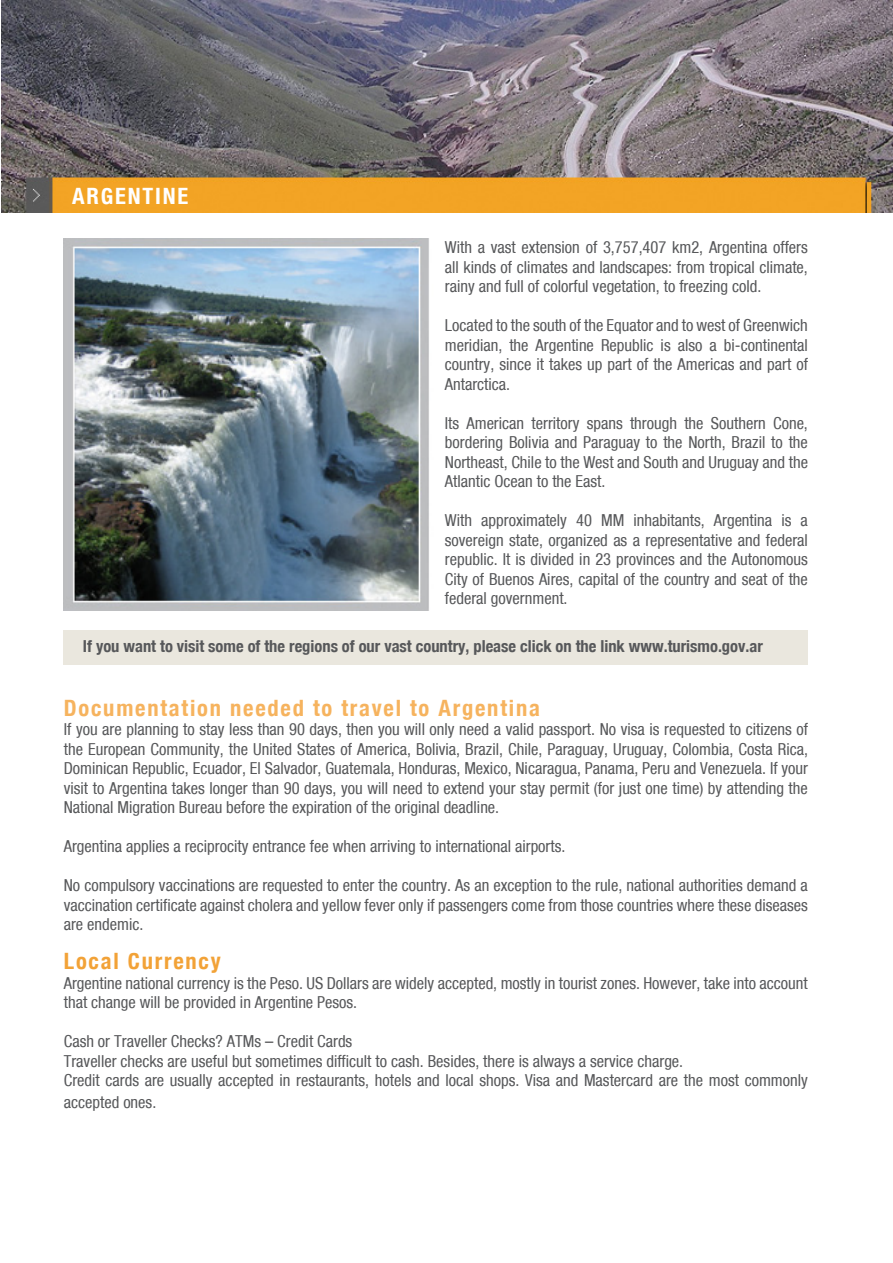
<style>
.page{position:relative;width:893px;height:1263px;background:#fff}
.page>*{position:absolute;margin:0;border:0;box-sizing:border-box;transform-origin:0 0}
.t1{font:700 condensed 22.5px "Helvetica Neue";letter-spacing:.08em;color:#f6b35e}
.t2{font:700 condensed 22.5px "Helvetica Neue";letter-spacing:.08em;color:#f2a237}
.t3{font:700 condensed 22.5px "Helvetica Neue";letter-spacing:.08em;color:#fff}
.t4{font:condensed 16.5px/19.5px "Helvetica Neue";color:#57585a;text-align:justify}
.t5{font:700 condensed 16.5px "Helvetica Neue";color:#57585a}
</style>
<div class="page">
<div style="left:64px;top:631px;width:744px;height:34px;background:#eae7de"></div>
<img style="left:1px;top:0;width:892px;height:213px">
<img style="left:64px;top:238px;width:365px;height:372px">
<p class="t3" style="left:72px;top:182px;width:118px">ARGENTINE</p>
<p class="t4" style="left:445px;top:238px;width:365px">With a vast extension of 3,757,407 km2, Argentina offers all kinds of climates and landscapes: from tropical climate, rainy and full of colorful vegetation, to freezing cold.</p>
<p class="t4" style="left:445px;top:316px;width:365px">Located to the south of the Equator and to west of Greenwich meridian, the Argentine Republic is also a bi-continental country, since it takes up part of the Americas and part of Antarctica.</p>
<p class="t4" style="left:445px;top:413px;width:365px">Its American territory spans through the Southern Cone, bordering Bolivia and Paraguay to the North, Brazil to the Northeast, Chile to the West and South and Uruguay and the Atlantic Ocean to the East.</p>
<p class="t4" style="left:445px;top:511px;width:365px">With approximately 40 MM inhabitants, Argentina is a sovereign state, organized as a representative and federal republic. It is divided in 23 provinces and the Autonomous City of Buenos Aires, capital of the country and seat of the federal government.</p>
<p class="t5" style="left:83px;top:636px;width:681px">If you want to visit some of the regions of our vast country, please click on the link www.turismo.gov.ar</p>
<p class="t1" style="left:64px;top:694px;width:478px">Documentation needed to travel to Argentina</p>
<p class="t4" style="left:64px;top:719px;width:746px">If you are planning to stay less than 90 days, then you will only need a valid passport. No visa is requested to citizens of the European Community, the United States of America, Bolivia, Brazil, Chile, Paraguay, Uruguay, Colombia, Costa Rica, Dominican Republic, Ecuador, El Salvador, Guatemala, Honduras, Mexico, Nicaragua, Panama, Peru and Venezuela. If your visit to Argentina takes longer than 90 days, you will need to extend your stay permit (for just one time) by attending the National Migration Bureau before the expiration of the original deadline.</p>
<p class="t4" style="left:64px;top:836px;width:503px">Argentina applies a reciprocity entrance fee when arriving to international airports.</p>
<p class="t4" style="left:64px;top:875px;width:746px">No compulsory vaccinations are requested to enter the country. As an exception to the rule, national authorities demand a vaccination certificate against cholera and yellow fever only if passengers come from those countries where these diseases are endemic.</p>
<p class="t2" style="left:64px;top:947px;width:159px">Local Currency</p>
<p class="t4" style="left:64px;top:973px;width:746px">Argentine national currency is the Peso. US Dollars are widely accepted, mostly in tourist zones. However, take into account that change will be provided in Argentine Pesos.</p>
<p class="t4" style="left:64px;top:1031px;width:290px">Cash or Traveller Checks? ATMs – Credit Cards</p>
<p class="t4" style="left:64px;top:1051px;width:621px">Traveller checks are useful but sometimes difficult to cash. Besides, there is always a service charge.</p>
<p class="t4" style="left:64px;top:1069px;width:746px;line-height:21.6px">Credit cards are usually accepted in restaurants, hotels and local shops. Visa and Mastercard are the most commonly accepted ones.</p>
</div>
